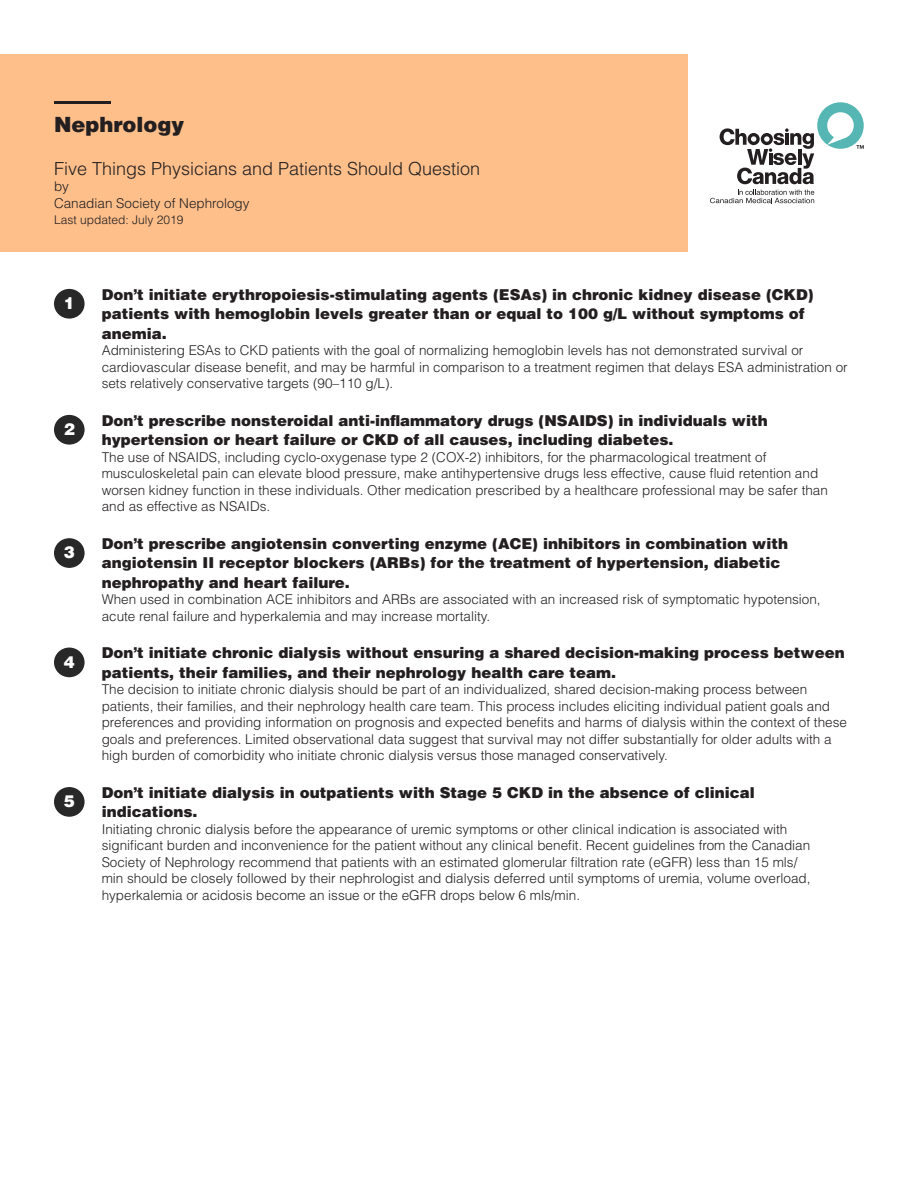
<style>
.page{position:relative;width:918px;height:1188px;background:#fff}
.page>*{position:absolute;margin:0;border:0;box-sizing:border-box;transform-origin:0 0}
.t1{font:900 21px "Helvetica LT Std";color:#231f20}
.t2{font:300 18px "Helvetica LT Std";color:#231f20}
.t3{font:900 16.5px "Helvetica LT Std";color:#fff}
.t4{font:900 15px/19.5px "Helvetica LT Std";color:#231f20}
.t5{font:300 13.5px/16.5px "Helvetica LT Std";color:#231f20}
.t6{font:300 12px "Helvetica LT Std";color:#231f20}
</style>
<div class="page">
<div style="left:54px;top:648px;width:31px;height:29px;background:#282828;border-radius:50%"></div>
<div style="left:54px;top:538px;width:31px;height:30px;background:#282828;border-radius:50%"></div>
<div style="left:54px;top:415px;width:31px;height:30px;background:#282828;border-radius:50%"></div>
<svg style="left:720px;top:102px;width:144px;height:82px"></svg>
<svg style="left:710px;top:190px;width:104px;height:13px"></svg>
<div style="left:54px;top:289px;width:31px;height:30px;background:#282828;border-radius:50%"></div>
<div style="left:0;top:54px;width:688px;height:198px;background:#febf8b"></div>
<hr style="left:54px;top:101px;width:57px;height:3px;background:#231f20">
<div style="left:54px;top:787px;width:31px;height:30px;background:#282828;border-radius:50%"></div>
<p class="t1" style="left:54px;top:111px;width:132px">Nephrology</p>
<p class="t2" style="left:54px;top:157px;width:428px">Five Things Physicians and Patients Should Question</p>
<p class="t5" style="left:54px;top:178px;width:16px">by</p>
<p class="t5" style="left:54px;top:195px;width:197px">Canadian Society of Nephrology</p>
<p class="t6" style="left:54px;top:213px;width:131px">Last updated: July 2019</p>
<p class="t3" style="left:64px;top:292px;width:13px">1</p>
<p class="t3" style="left:64px;top:418px;width:13px">2</p>
<p class="t3" style="left:64px;top:542px;width:13px">3</p>
<p class="t3" style="left:64px;top:651px;width:13px">4</p>
<p class="t3" style="left:64px;top:790px;width:13px">5</p>
<p class="t4" style="left:102px;top:284px;width:713px">Don’t initiate erythropoiesis-stimulating agents (ESAs) in chronic kidney disease (CKD) patients with hemoglobin levels greater than or equal to 100 g/L without symptoms of anemia.</p>
<p class="t5" style="left:102px;top:342px;width:748px">Administering ESAs to CKD patients with the goal of normalizing hemoglobin levels has not demonstrated survival or cardiovascular disease benefit, and may be harmful in comparison to a treatment regimen that delays ESA administration or sets relatively conservative targets (90–110 g/L).</p>
<p class="t4" style="left:102px;top:410px;width:668px">Don’t prescribe nonsteroidal anti-inflammatory drugs (NSAIDS) in individuals with hypertension or heart failure or CKD of all causes, including diabetes.</p>
<p class="t5" style="left:102px;top:449px;width:728px">The use of NSAIDS, including cyclo-oxygenase type 2 (COX-2) inhibitors, for the pharmacological treatment of musculoskeletal pain can elevate blood pressure, make antihypertensive drugs less effective, cause fluid retention and worsen kidney function in these individuals. Other medication prescribed by a healthcare professional may be safer than and as effective as NSAIDs.</p>
<p class="t4" style="left:102px;top:533px;width:688px">Don’t prescribe angiotensin converting enzyme (ACE) inhibitors in combination with angiotensin II receptor blockers (ARBs) for the treatment of hypertension, diabetic nephropathy and heart failure.</p>
<p class="t5" style="left:102px;top:591px;width:721px">When used in combination ACE inhibitors and ARBs are associated with an increased risk of symptomatic hypotension, acute renal failure and hyperkalemia and may increase mortality.</p>
<p class="t4" style="left:102px;top:643px;width:745px">Don’t initiate chronic dialysis without ensuring a shared decision-making process between patients, their families, and their nephrology health care team.</p>
<p class="t5" style="left:102px;top:681px;width:747px">The decision to initiate chronic dialysis should be part of an individualized, shared decision-making process between patients, their families, and their nephrology health care team. This process includes eliciting individual patient goals and preferences and providing information on prognosis and expected benefits and harms of dialysis within the context of these goals and preferences. Limited observational data suggest that survival may not differ substantially for older adults with a high burden of comorbidity who initiate chronic dialysis versus those managed conservatively.</p>
<p class="t4" style="left:102px;top:782px;width:655px">Don’t initiate dialysis in outpatients with Stage 5 CKD in the absence of clinical indications.</p>
<p class="t5" style="left:102px;top:821px;width:710px">Initiating chronic dialysis before the appearance of uremic symptoms or other clinical indication is associated with significant burden and inconvenience for the patient without any clinical benefit. Recent guidelines from the Canadian Society of Nephrology recommend that patients with an estimated glomerular filtration rate (eGFR) less than 15 mls/ min should be closely followed by their nephrologist and dialysis deferred until symptoms of uremia, volume overload, hyperkalemia or acidosis become an issue or the eGFR drops below 6 mls/min.</p>
</div>
